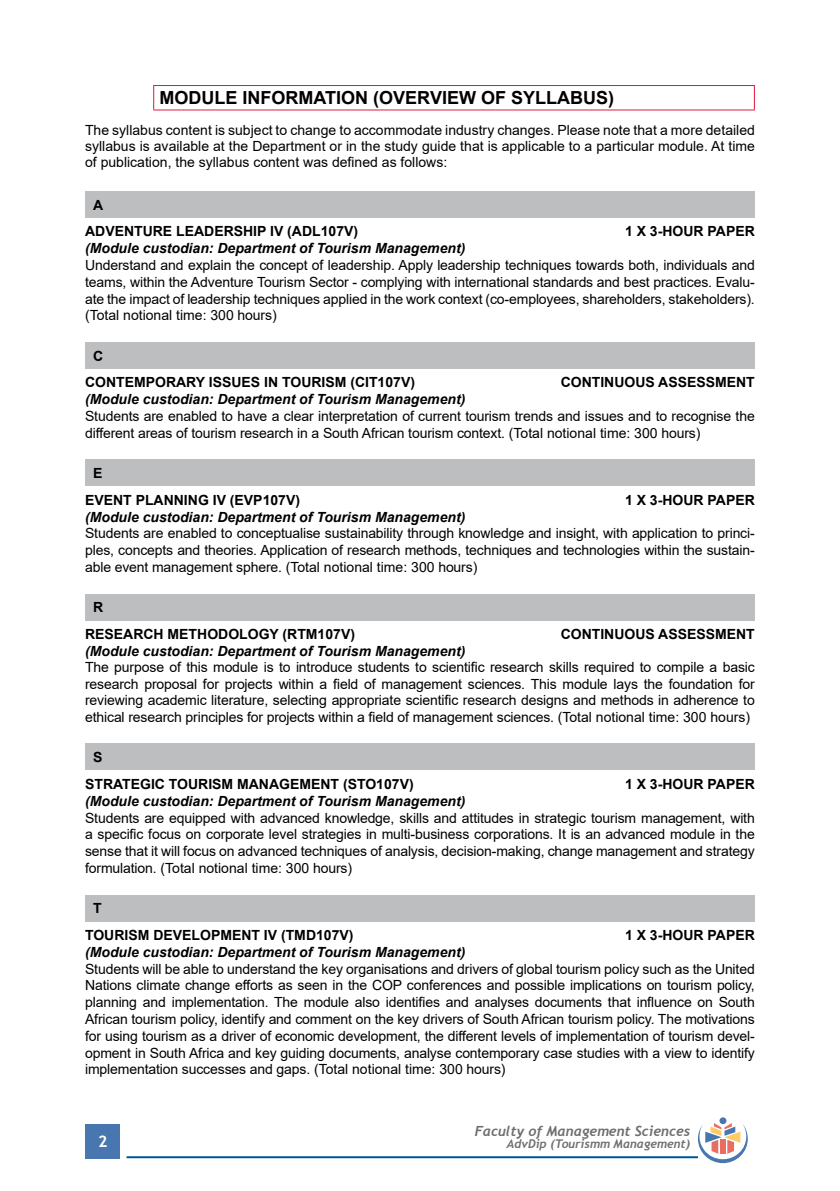
<style>
.page{position:relative;width:840px;height:1191px;background:#fff}
.page>*{position:absolute;margin:0;border:0;box-sizing:border-box;transform-origin:0 0}
.t1{font:700 18px "Arial";color:#000}
.t2{font:700 16px "Trebuchet MS";color:#fff}
.t3{font:14px/16.8px "Arial";letter-spacing:-.01em;color:#000;text-align:justify}
.t4{font:italic 700 14px "Arial";color:#000}
.t5{font:700 14px/26.8px "Arial";color:#000}
.t6{font:italic 700 14px "Trebuchet";color:#6d6e71}
.t7{font:italic 700 12px "Trebuchet";color:#6d6e71}
</style>
<div class="page">
<div style="left:86px;top:1124px;width:34px;height:34px;background:#4777ae"></div>
<hr style="left:126px;top:1156px;width:571px;height:2px;background:#005596">
<div style="left:719px;top:1117px;width:7px;height:7px;background:#4777ae;border-radius:50%"></div>
<svg style="left:697px;top:1123px;width:50px;height:40px"></svg>
<hr style="left:153px;top:85px;width:601px;height:1px;background:#e31837">
<svg style="left:153px;top:86px;width:1px;height:23px"></svg>
<svg style="left:753px;top:86px;width:1px;height:23px"></svg>
<hr style="left:153px;top:109px;width:601px;height:1px;background:#e31837">
<div style="left:85px;top:191px;width:669px;height:26px;background:#bcbec0"></div>
<div style="left:85px;top:342px;width:669px;height:26px;background:#bcbec0"></div>
<div style="left:85px;top:460px;width:669px;height:26px;background:#bcbec0"></div>
<div style="left:85px;top:594px;width:669px;height:26px;background:#bcbec0"></div>
<div style="left:85px;top:744px;width:669px;height:26px;background:#bcbec0"></div>
<div style="left:85px;top:895px;width:669px;height:26px;background:#bcbec0"></div>
<p class="t1" style="left:159px;top:85px;width:456px">MODULE INFORMATION (OVERVIEW OF SYLLABUS)</p>
<p class="t3" style="left:85px;top:122px;width:671px;line-height:16px">The syllabus content is subject to change to accommodate industry changes. Please note that a more detailed syllabus is available at the Department or in the study guide that is applicable to a particular module. At time of publication, the syllabus content was defined as follows:</p>
<p class="t5" style="left:85px;top:191px;width:274px;text-indent:8px">A<br>ADVENTURE LEADERSHIP IV (ADL107V)</p>
<p class="t5" style="left:624px;top:218px;width:131px">1 X 3-HOUR PAPER</p>
<p class="t4" style="left:85px;top:239px;width:381px">(Module custodian: Department of Tourism Management)</p>
<p class="t3" style="left:85px;top:256px;width:671px">Understand and explain the concept of leadership. Apply leadership techniques towards both, individuals and teams, within the Adventure Tourism Sector - complying with international standards and best practices. Evalu&shy;ate the impact of leadership techniques applied in the work context (co-employees, shareholders, stakeholders). (Total notional time: 300 hours)</p>
<p class="t5" style="left:85px;top:342px;width:331px;text-indent:8px">C<br>CONTEMPORARY ISSUES IN TOURISM (CIT107V)</p>
<p class="t5" style="left:560px;top:369px;width:195px">CONTINUOUS ASSESSMENT</p>
<p class="t4" style="left:85px;top:390px;width:381px">(Module custodian: Department of Tourism Management)</p>
<p class="t3" style="left:85px;top:407px;width:670px">Students are enabled to have a clear interpretation of current tourism trends and issues and to recognise the different areas of tourism research in a South African tourism context. (Total notional time: 300 hours)</p>
<p class="t5" style="left:85px;top:460px;width:216px;text-indent:8px">E<br>EVENT PLANNING IV (EVP107V)</p>
<p class="t5" style="left:624px;top:486px;width:131px">1 X 3-HOUR PAPER</p>
<p class="t4" style="left:85px;top:507px;width:381px">(Module custodian: Department of Tourism Management)</p>
<p class="t3" style="left:85px;top:525px;width:670px">Students are enabled to conceptualise sustainability through knowledge and insight, with application to princi&shy;ples, concepts and theories. Application of research methods, techniques and technologies within the sustain&shy;able event management sphere. (Total notional time: 300 hours)</p>
<p class="t5" style="left:85px;top:594px;width:271px;text-indent:8px">R<br>RESEARCH METHODOLOGY (RTM107V)</p>
<p class="t5" style="left:560px;top:621px;width:195px">CONTINUOUS ASSESSMENT</p>
<p class="t4" style="left:85px;top:641px;width:381px">(Module custodian: Department of Tourism Management)</p>
<p class="t3" style="left:85px;top:659px;width:671px">The purpose of this module is to introduce students to scientific research skills required to compile a basic research proposal for projects within a field of management sciences. This module lays the foundation for reviewing academic literature, selecting appropriate scientific research designs and methods in adherence to ethical research principles for projects within a field of management sciences. (Total notional time: 300 hours)</p>
<p class="t5" style="left:85px;top:744px;width:330px;text-indent:8px">S<br>STRATEGIC TOURISM MANAGEMENT (STO107V)</p>
<p class="t5" style="left:624px;top:770px;width:131px">1 X 3-HOUR PAPER</p>
<p class="t4" style="left:85px;top:791px;width:381px">(Module custodian: Department of Tourism Management)</p>
<p class="t3" style="left:85px;top:809px;width:671px">Students are equipped with advanced knowledge, skills and attitudes in strategic tourism management, with a specific focus on corporate level strategies in multi-business corporations. It is an advanced module in the sense that it will focus on advanced techniques of analysis, decision-making, change management and strategy formulation. (Total notional time: 300 hours)</p>
<p class="t5" style="left:85px;top:895px;width:270px;text-indent:8px">T<br>TOURISM DEVELOPMENT IV (TMD107V)</p>
<p class="t5" style="left:624px;top:921px;width:131px">1 X 3-HOUR PAPER</p>
<p class="t4" style="left:85px;top:942px;width:381px">(Module custodian: Department of Tourism Management)</p>
<p class="t3" style="left:85px;top:960px;width:671px">Students will be able to understand the key organisations and drivers of global tourism policy such as the United Nations climate change efforts as seen in the COP conferences and possible implications on tourism policy, planning and implementation. The module also identifies and analyses documents that influence on South African tourism policy, identify and comment on the key drivers of South African tourism policy. The motivations for using tourism as a driver of economic development, the different levels of implementation of tourism devel&shy;opment in South Africa and key guiding documents, analyse contemporary case studies with a view to identify implementation successes and gaps. (Total notional time: 300 hours)</p>
<p class="t2" style="left:98px;top:1131px;width:11px">2</p>
<p class="t6" style="left:474px;top:1121px;width:217px">Faculty of Management Sciences</p>
<p class="t7" style="left:506px;top:1135px;width:184px">AdvDip (Tourismm Management)</p>
</div>
